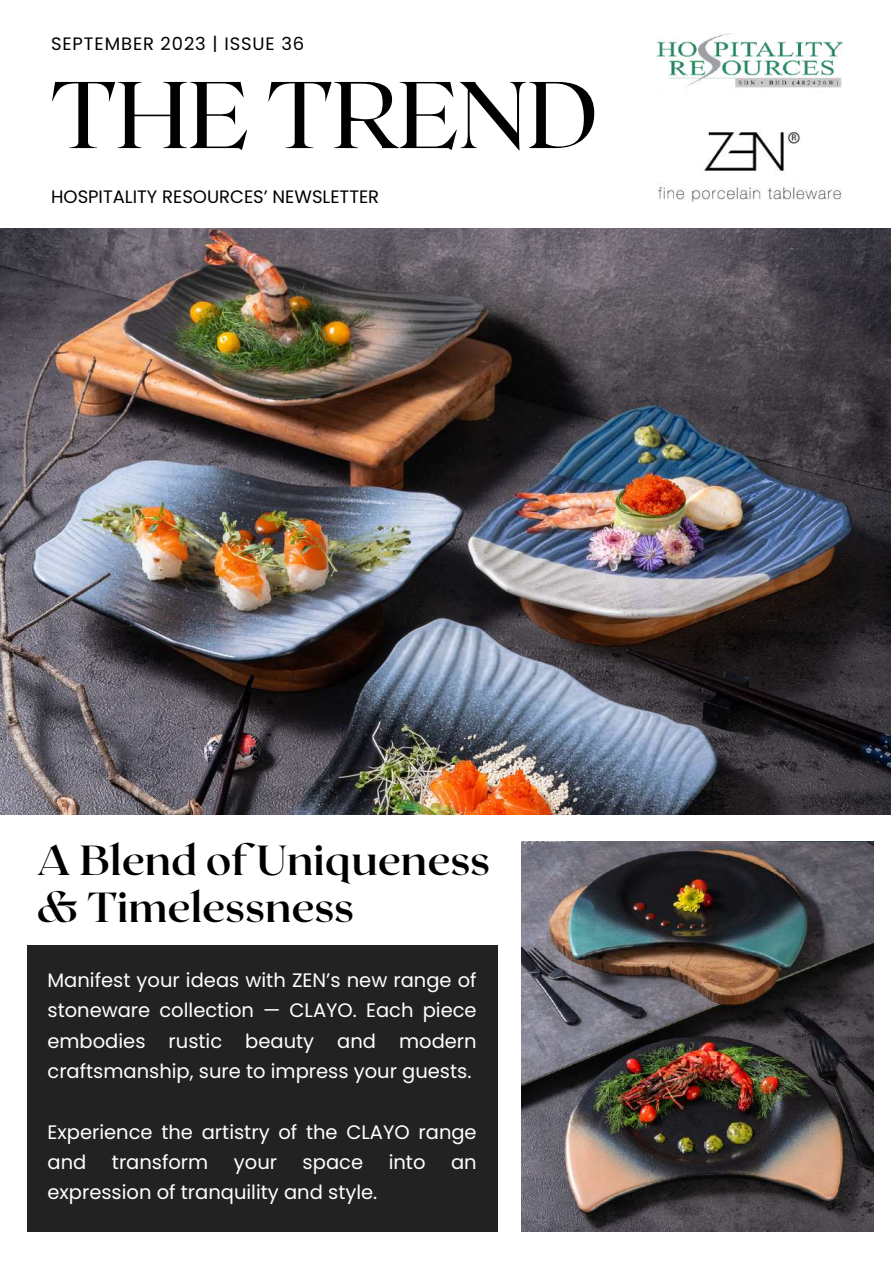
<style>
.page{position:relative;width:893px;height:1264px;background:#fff}
.page>*{position:absolute;margin:0;border:0;box-sizing:border-box;transform-origin:0 0}
.t1{font:94.35px "Roxborough CF";color:#000}
.t2{font:700 42px/47.2px "Roxborough CF";color:#000}
.t3{font:19.5px/30.3px "Poppins";color:#fff;text-align:justify}
.t4{font:18px "Poppins";color:#000}
.t5{font:18px "Poppins";letter-spacing:.05em;color:#000}
</style>
<div class="page">
<img style="left:521px;top:841px;width:352px;height:390px">
<img style="left:0;top:228px;width:890px;height:586px">
<img style="left:656px;top:34px;width:186px;height:54px">
<img style="left:656px;top:132px;width:186px;height:70px">
<div style="left:27px;top:944px;width:470px;height:287px;background:#222"></div>
<p class="t5" style="left:51px;top:31px;width:255px">SEPTEMBER 2023 | ISSUE 36</p>
<h1 class="t1" style="left:51px;top:54px;width:548px">THE TREND</h1>
<p class="t4" style="left:51px;top:184px;width:329px">HOSPITALITY RESOURCES’ NEWSLETTER</p>
<h2 class="t2" style="left:36px;top:834px;width:455px">A Blend of Uniqueness &amp; Timelessness</h2>
<p class="t3" style="left:47px;top:964px;width:430px">Manifest your ideas with ZEN’s new range of stoneware collection — CLAYO. Each piece embodies rustic beauty and modern craftsmanship, sure to impress your guests.</p>
<p class="t3" style="left:47px;top:1116px;width:430px">Experience the artistry of the CLAYO range and</p>
<p class="t3" style="left:112px;top:1147px;width:98px">transform</p>
<p class="t3" style="left:234px;top:1147px;width:45px">your</p>
<p class="t3" style="left:302px;top:1147px;width:62px">space</p>
<p class="t3" style="left:388px;top:1147px;width:38px">into</p>
<p class="t3" style="left:451px;top:1147px;width:27px">an</p>
<p class="t3" style="left:47px;top:1177px;width:331px">expression of tranquility and style.</p>
</div>
